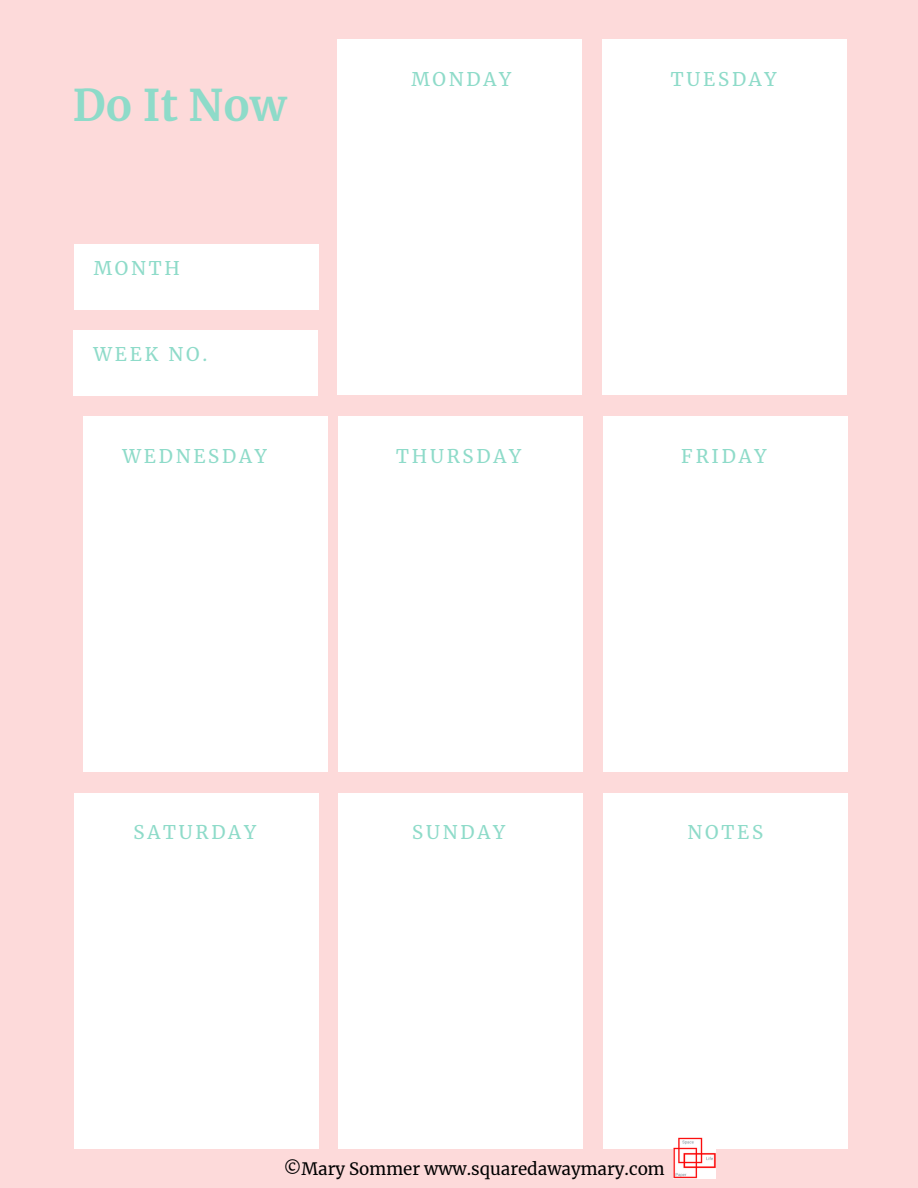
<style>
.page{position:relative;width:918px;height:1188px;background:#fddada}
.page>*{position:absolute;margin:0;border:0;box-sizing:border-box;transform-origin:0 0}
.t1{font:700 43.2px "Merriweather";color:#8edbc9}
.t2{font:18.6px "Merriweather";letter-spacing:.15em;color:#8edbc9}
.t3{font:16.95px "Merriweather";color:#000}
</style>
<div class="page">
<div style="left:74px;top:330px;width:244px;height:66px;background:#fff"></div>
<div style="left:74px;top:245px;width:244px;height:65px;background:#fff"></div>
<div style="left:337px;top:40px;width:245px;height:355px;background:#fff"></div>
<div style="left:602px;top:40px;width:244px;height:355px;background:#fff"></div>
<div style="left:83px;top:416px;width:244px;height:356px;background:#fff"></div>
<div style="left:339px;top:416px;width:244px;height:356px;background:#fff"></div>
<div style="left:603px;top:416px;width:244px;height:356px;background:#fff"></div>
<div style="left:74px;top:793px;width:244px;height:356px;background:#fff"></div>
<div style="left:339px;top:793px;width:244px;height:356px;background:#fff"></div>
<div style="left:603px;top:793px;width:245px;height:356px;background:#fff"></div>
<img style="left:674px;top:1137px;width:41px;height:42px">
<h1 class="t1" style="left:73px;top:79px;width:215px">Do It Now</h1>
<p class="t2" style="left:94px;top:257px;width:88px">MONTH</p>
<p class="t2" style="left:93px;top:343px;width:115px">WEEK NO.</p>
<p class="t2" style="left:411px;top:68px;width:101px">MONDAY</p>
<p class="t2" style="left:671px;top:68px;width:107px">TUESDAY</p>
<p class="t2" style="left:122px;top:444px;width:146px">WEDNESDAY</p>
<p class="t2" style="left:396px;top:444px;width:127px">THURSDAY</p>
<p class="t2" style="left:681px;top:444px;width:87px">FRIDAY</p>
<p class="t2" style="left:134px;top:821px;width:124px">SATURDAY</p>
<p class="t2" style="left:412px;top:821px;width:94px">SUNDAY</p>
<p class="t2" style="left:688px;top:821px;width:77px">NOTES</p>
<p class="t3" style="left:284px;top:1158px;width:383px">©Mary Sommer www.squaredawaymary.com</p>
</div>
